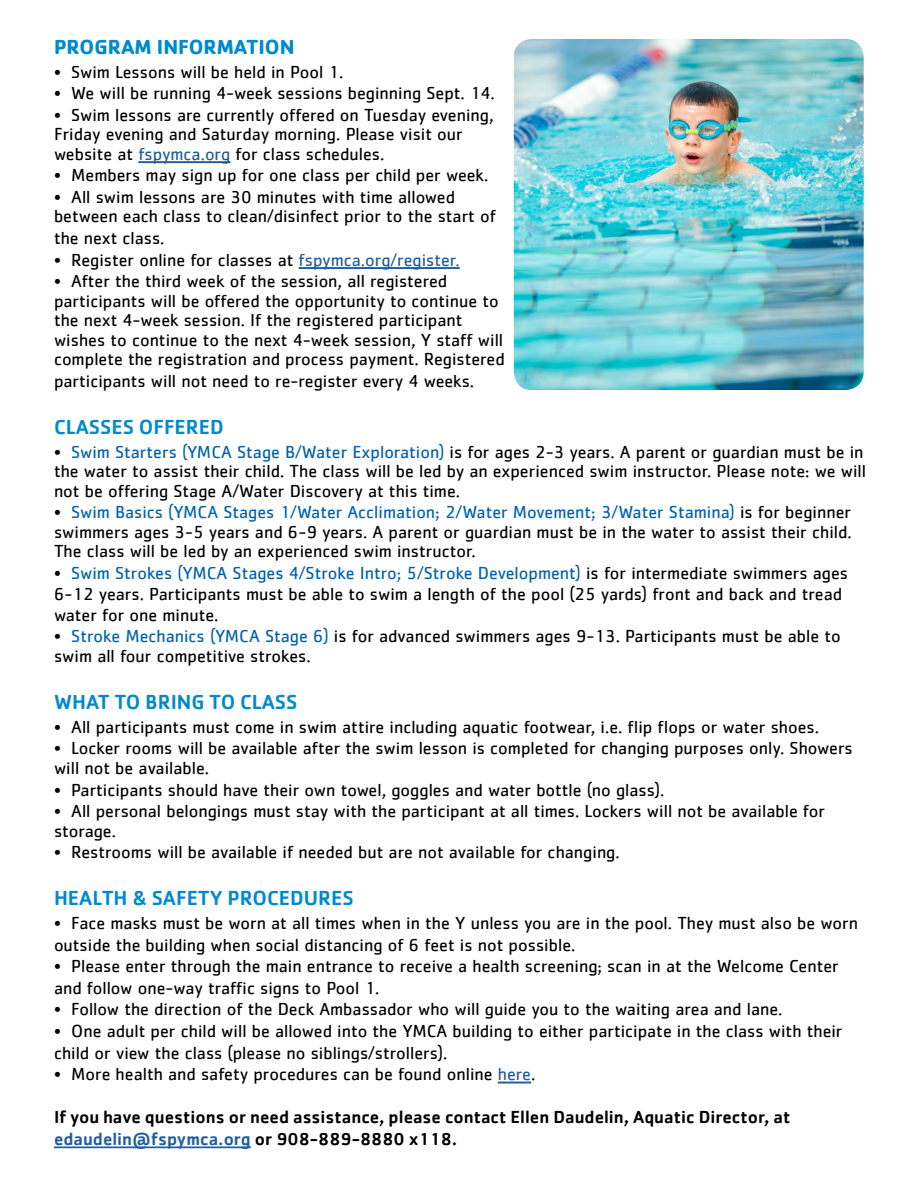
<style>
.page{position:relative;width:918px;height:1188px;background:#fff}
.page>*{position:absolute;margin:0;border:0;box-sizing:border-box;transform-origin:0 0}
.t1{font:500 21px "Cachet";color:#0089cf}
.t2{font:700 21px "Cachet";color:#0089cf}
.t3{font:18px/19.5px "Cachet";color:#000}
.t4{font:500 18px/21.6px "Cachet";color:#000}
.s1{color:#215e9e}
.s2{color:#0061af}
</style>
<div class="page">
<hr style="left:138px;top:161px;width:92px;height:2px;background:#215e9e">
<hr style="left:299px;top:267px;width:161px;height:2px;background:#215e9e">
<hr style="left:498px;top:1082px;width:33px;height:2px;background:#215e9e">
<hr style="left:54px;top:1146px;width:197px;height:2px;background:#215e9e">
<img style="left:514px;top:39px;width:350px;height:351px">
<p class="t2" style="left:54px;top:33px;width:242px">PROGRAM INFORMATION</p>
<p class="t3" style="left:54px;top:62px;width:291px">• Swim Lessons will be held in Pool 1.</p>
<p class="t3" style="left:54px;top:83px;width:442px">• We will be running 4-week sessions beginning Sept. 14.</p>
<p class="t3" style="left:54px;top:105px;width:441px">• Swim lessons are currently offered on Tuesday evening,<br>Friday evening and Saturday morning. Please visit our website at <span class="s1">fspymca.org</span> for class schedules.</p>
<p class="t3" style="left:54px;top:165px;width:436px">• Members may sign up for one class per child per week.</p>
<p class="t3" style="left:54px;top:187px;width:444px">• All swim lessons are 30 minutes with time allowed between each class to clean/disinfect prior to the start of</p>
<p class="t3" style="left:54px;top:228px;width:112px">the next class.</p>
<p class="t3" style="left:54px;top:250px;width:407px">• Register online for classes at <span class="s1">fspymca.org/register.</span></p>
<p class="t3" style="left:54px;top:271px;width:452px">• After the third week of the session, all registered participants will be offered the opportunity to continue to the next 4-week session. If the registered participant wishes to continue to the next 4-week session, Y staff will complete the registration and process payment. Registered</p>
<p class="t3" style="left:54px;top:371px;width:422px">participants will not need to re-register every 4 weeks.</p>
<p class="t1" style="left:54px;top:414px;width:171px">CLASSES OFFERED</p>
<p class="t3" style="left:54px;top:442px;width:814px">• <span class="s2">Swim Starters (YMCA Stage B/Water Exploration)</span> is for ages 2-3 years. A parent or guardian must be in the water to assist their child. The class will be led by an experienced swim instructor. Please note: we will not be offering Stage A/Water Discovery at this time.</p>
<p class="t3" style="left:54px;top:502px;width:799px;text-align:justify">• <span class="s2">Swim Basics (YMCA Stages 1/Water Acclimation; 2/Water Movement; 3/Water Stamina)</span> is for beginner swimmers ages 3-5 years and 6-9 years. A parent or guardian must be in the water to assist their child.<br>The class will be led by an experienced swim instructor.</p>
<p class="t3" style="left:54px;top:562px;width:796px;line-height:21px">• <span class="s2">Swim Strokes (YMCA Stages 4/Stroke Intro; 5/Stroke Development)</span> is for intermediate swimmers ages<br>6-12 years. Participants must be able to swim a length of the pool (25 yards) front and back and tread water for one minute.</p>
<p class="t3" style="left:54px;top:626px;width:788px">• <span class="s2">Stroke Mechanics (YMCA Stage 6)</span> is for advanced swimmers ages 9-13. Participants must be able to swim all four competitive strokes.</p>
<p class="t1" style="left:54px;top:689px;width:245px">WHAT TO BRING TO CLASS</p>
<p class="t3" style="left:54px;top:717px;width:767px">• All participants must come in swim attire including aquatic footwear, i.e. flip flops or water shoes.</p>
<p class="t3" style="left:54px;top:738px;width:800px">• Locker rooms will be available after the swim lesson is completed for changing purposes only. Showers will not be available.</p>
<p class="t3" style="left:54px;top:779px;width:612px">• Participants should have their own towel, goggles and water bottle (no glass).</p>
<p class="t3" style="left:54px;top:801px;width:773px">• All personal belongings must stay with the participant at all times. Lockers will not be available for storage.</p>
<p class="t3" style="left:54px;top:842px;width:567px">• Restrooms will be available if needed but are not available for changing.</p>
<p class="t1" style="left:54px;top:885px;width:301px">HEALTH &amp; SAFETY PROCEDURES</p>
<p class="t3" style="left:54px;top:912px;width:806px;line-height:21.6px">• Face masks must be worn at all times when in the Y unless you are in the pool. They must also be worn outside the building when social distancing of 6 feet is not possible.</p>
<p class="t3" style="left:54px;top:955px;width:786px;line-height:21.6px">• Please enter through the main entrance to receive a health screening; scan in at the Welcome Center and follow one-way traffic signs to Pool 1.</p>
<p class="t3" style="left:54px;top:999px;width:730px">• Follow the direction of the Deck Ambassador who will guide you to the waiting area and lane.</p>
<p class="t3" style="left:54px;top:1020px;width:790px;line-height:21.6px">• One adult per child will be allowed into the YMCA building to either participate in the class with their child or view the class (please no siblings/strollers).</p>
<p class="t3" style="left:54px;top:1064px;width:483px">• More health and safety procedures can be found online <span class="s1">here</span>.</p>
<p class="t4" style="left:54px;top:1106px;width:738px">If you have questions or need assistance, please contact Ellen Daudelin, Aquatic Director, at <span class="s1">edaudelin@fspymca.org</span> or 908-889-8880 x118.</p>
</div>
